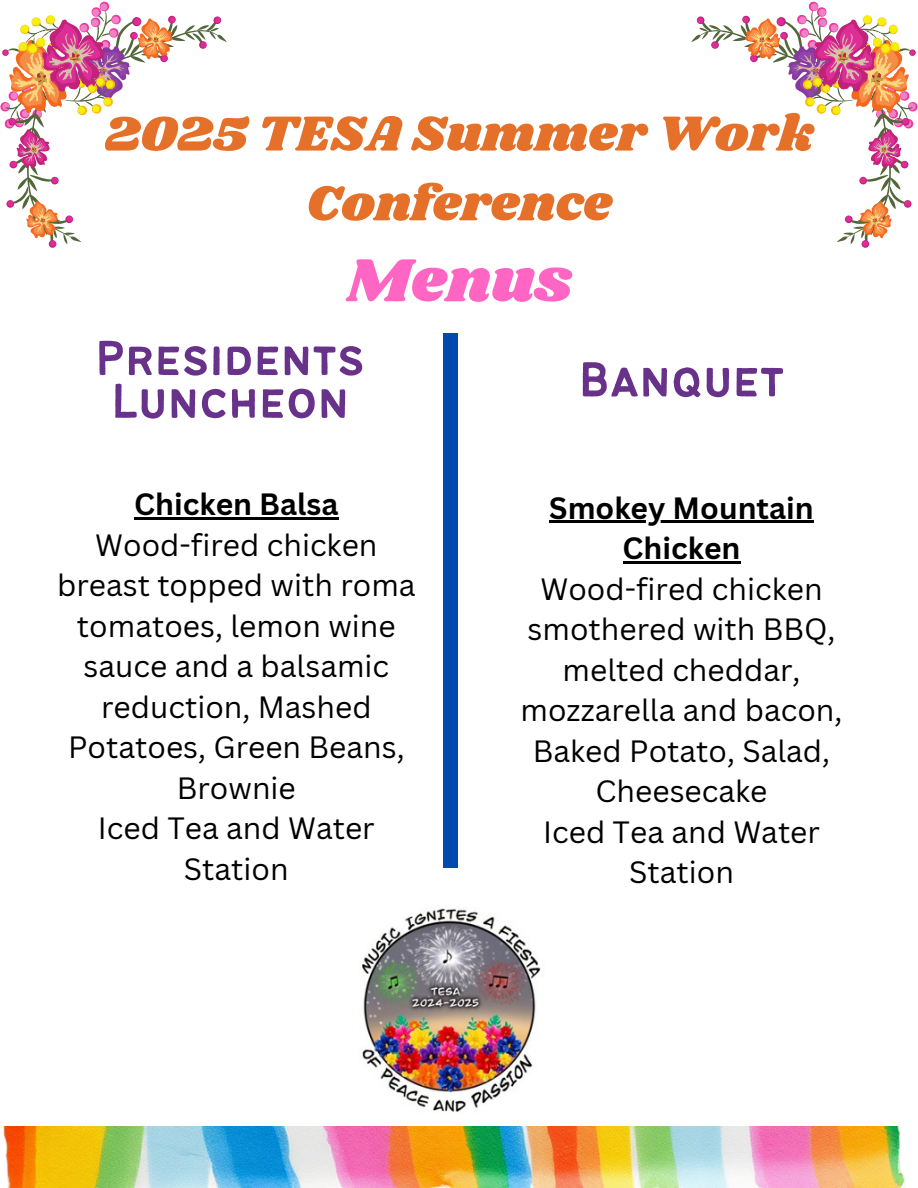
<style>
.page{position:relative;width:918px;height:1188px;background:#fff}
.page>*{position:absolute;margin:0;border:0;box-sizing:border-box;transform-origin:0 0}
.t1{font:63px "Shrikhand";color:#ff66c4}
.t2{font:54px/42.8px "Bantayog";color:#68328a}
.t3{font:51px/69.8px "Shrikhand";color:#e4702a;text-align:center}
.t4{font:30px/40.5px "Canva Sans";color:#000;text-align:center}
.t5{font:700 30px/40.5px "Canva Sans";color:#000;text-align:center}
</style>
<div class="page">
<div style="left:443px;top:333px;width:14px;height:535px;background:#004aad"></div>
<img style="left:361px;top:908px;width:180px;height:204px">
<svg style="left:691px;top:1px;width:227px;height:247px"></svg>
<img style="left:804px;top:24px;width:109px;height:89px">
<svg style="left:0;top:1px;width:227px;height:247px"></svg>
<img style="left:5px;top:24px;width:109px;height:89px">
<img style="left:3px;top:1127px;width:902px;height:61px">
<hr style="left:134px;top:517px;width:204px;height:3px;background:#000">
<hr style="left:549px;top:521px;width:265px;height:2px;background:#000">
<hr style="left:623px;top:561px;width:118px;height:3px;background:#000">
<p class="t3" style="left:104px;top:101px;width:711px">2025 TESA Summer Work<br>Conference</p>
<p class="t1" style="left:346px;top:237px;width:228px">Menus</p>
<p class="t2" style="left:95px;top:340px;width:271px">Presidents<br>Luncheon</p>
<h1 class="t5" style="left:134px;top:483px;width:206px">Chicken Balsa</h1>
<h1 class="t4" style="left:57px;top:524px;width:360px">Wood-fired chicken breast topped with roma tomatoes, lemon wine sauce and a balsamic reduction, Mashed<br>Potatoes, Green Beans,</h1>
<p class="t4" style="left:177px;top:767px;width:120px">Brownie</p>
<p class="t4" style="left:98px;top:807px;width:278px">Iced Tea and Water<br>Station</p>
<p class="t2" style="left:579px;top:362px;width:207px">Banquet</p>
<p class="t5" style="left:549px;top:487px;width:266px">Smokey Mountain<br>Chicken</p>
<p class="t4" style="left:521px;top:568px;width:323px">Wood-fired chicken smothered with BBQ, melted cheddar, mozzarella and bacon,<br>Baked Potato, Salad,</p>
<h1 class="t4" style="left:596px;top:770px;width:173px">Cheesecake</h1>
<p class="t4" style="left:543px;top:811px;width:278px">Iced Tea and Water<br>Station</p>
</div>
